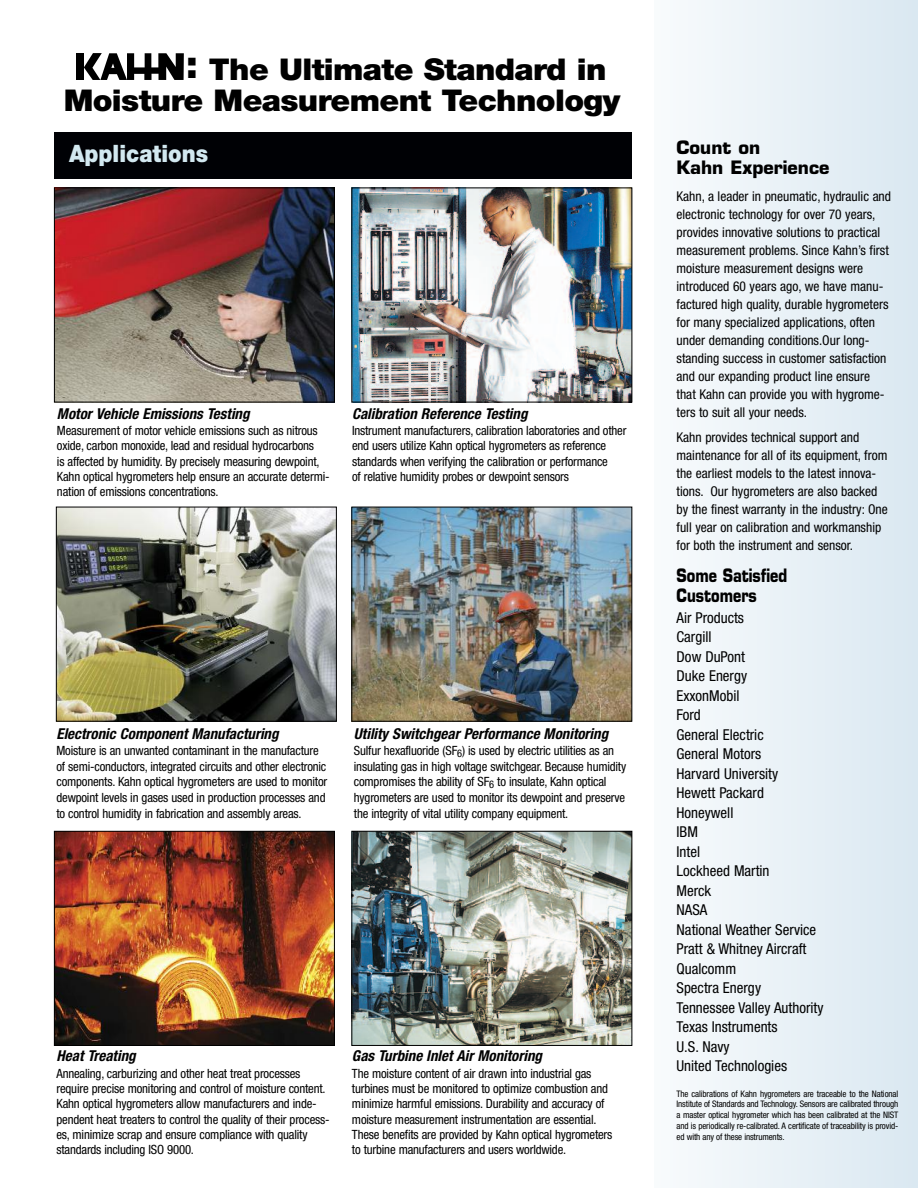
<style>
.page{position:relative;width:918px;height:1188px;background:#fff}
.page>*{position:absolute;margin:0;border:0;box-sizing:border-box;transform-origin:0 0}
.t1{font:900 39px "Helvetica Neue";color:#000;scale:.9 1}
.t2{font:900 30px/31.5px "Helvetica Neue";letter-spacing:-.02em;color:#000;scale:1.05 1}
.t3{font:900 24px "Helvetica Neue";color:#d2e8f0;scale:.9 1}
.t4{font:700 18px/19.5px "Eurostile";color:#000;scale:.8 1}
.t5{font:700 18px/19.5px "Eurostile";color:#000}
.t6{font:condensed 15px/19.5px "Helvetica Neue";color:#000}
.t7{font:italic 700 condensed 15px "Helvetica Neue";color:#000}
.t8{font:condensed 13.5px/18px "Helvetica Neue";color:#000}
.t9{font:condensed 12.75px/15.3px "Helvetica Neue";letter-spacing:-.015em;color:#000}
.t10{font:condensed 9px/10.8px "Helvetica Neue";letter-spacing:-.015em;color:#000;text-align:justify}
</style>
<div class="page">
<div style="left:655px;top:0;width:263px;height:1188px;background:linear-gradient(to right,#f8fbfc,#dae8f1)"></div>
<div style="left:54px;top:132px;width:578px;height:46px;background:#000105"></div>
<img style="left:353px;top:509px;width:277px;height:211px">
<div style="left:351px;top:507px;width:281px;height:215px;border:1px solid #000"></div>
<img style="left:56px;top:189px;width:277px;height:211px">
<div style="left:54px;top:187px;width:281px;height:215px;border:1px solid #000"></div>
<img style="left:353px;top:190px;width:277px;height:210px">
<div style="left:351px;top:188px;width:281px;height:214px;border:1px solid #000"></div>
<img style="left:58px;top:509px;width:277px;height:211px">
<div style="left:56px;top:507px;width:281px;height:215px;border:1px solid #000"></div>
<img style="left:56px;top:833px;width:277px;height:211px">
<div style="left:54px;top:831px;width:281px;height:215px;border:1px solid #000"></div>
<img style="left:353px;top:833px;width:277px;height:211px">
<div style="left:351px;top:831px;width:281px;height:215px;border:1px solid #000"></div>
<div style="left:76px;top:53px;width:8px;height:27px;background:#000"></div>
<svg style="left:84px;top:53px;width:100px;height:27px"></svg>
<h2 class="t2" style="left:64px;top:56px;width:532px;text-indent:145px">The Ultimate Standard in<br>Moisture Measurement Technology</h2>
<h1 class="t1" style="left:186px;top:51px;width:15px">:</h1>
<h3 class="t3" style="left:69px;top:144px;width:156px">Applications</h3>
<h3 class="t5" style="left:677px;top:140px;width:154px">Count on<br>Kahn Experience</h3>
<p class="t8" style="left:677px;top:188px;width:216px">Kahn, a leader in pneumatic, hydraulic and electronic technology for over 70 years, provides innovative solutions to practical measurement problems. Since Kahn’s first moisture measurement designs were introduced 60 years ago, we have manu&shy;factured high quality, durable hygrometers for many specialized applications, often under demanding conditions.Our long&shy;standing success in customer satisfaction and our expanding product line ensure that Kahn can provide you with hygrome&shy;ters to suit all your needs.</p>
<p class="t8" style="left:677px;top:430px;width:213px">Kahn provides technical support and maintenance for all of its equipment, from the earliest models to the latest innova&shy;tions. Our hygrometers are also backed by the finest warranty in the industry: One full year on calibration and workmanship for both the instrument and sensor.</p>
<p class="t7" style="left:352px;top:408px;width:177px">Calibration Reference Testing</p>
<p class="t9" style="left:352px;top:424px;width:276px">Instrument manufacturers, calibration laboratories and other end users utilize Kahn optical hygrometers as reference standards when verifying the calibration or performance<br>of relative humidity probes or dewpoint sensors</p>
<p class="t7" style="left:57px;top:408px;width:194px">Motor Vehicle Emissions Testing</p>
<p class="t9" style="left:57px;top:424px;width:274px">Measurement of motor vehicle emissions such as nitrous oxide, carbon monoxide, lead and residual hydrocarbons<br>is affected by humidity. By precisely measuring dewpoint, Kahn optical hygrometers help ensure an accurate determi&shy;nation of emissions concentrations.</p>
<p class="t7" style="left:56px;top:728px;width:224px">Electronic Component Manufacturing</p>
<p class="t9" style="left:56px;top:744px;width:272px;line-height:15.8px">Moisture is an unwanted contaminant in the manufacture of semi-conductors, integrated circuits and other electronic components. Kahn optical hygrometers are used to monitor dewpoint levels in gases used in production processes and to control humidity in fabrication and assembly areas.</p>
<p class="t7" style="left:354px;top:728px;width:256px">Utility Switchgear Performance Monitoring</p>
<p class="t9" style="left:354px;top:744px;width:274px;line-height:15.8px">Sulfur hexafluoride (SF<sub>6</sub>) is used by electric utilities as an insulating gas in high voltage switchgear. Because humidity compromises the ability of SF<sub>6</sub> to insulate, Kahn optical hygrometers are used to monitor its dewpoint and preserve the integrity of vital utility company equipment.</p>
<p class="t7" style="left:57px;top:1051px;width:81px">Heat Treating</p>
<p class="t9" style="left:57px;top:1067px;width:275px">Annealing, carburizing and other heat treat processes require precise monitoring and control of moisture content.<br>Kahn optical hygrometers allow manufacturers and inde&shy;pendent heat treaters to control the quality of their process&shy;es, minimize scrap and ensure compliance with quality standards including ISO 9000.</p>
<p class="t7" style="left:352px;top:1051px;width:192px">Gas Turbine Inlet Air Monitoring</p>
<p class="t9" style="left:352px;top:1067px;width:262px">The moisture content of air drawn into industrial gas turbines must be monitored to optimize combustion and minimize harmful emissions. Durability and accuracy of moisture measurement instrumentation are essential.<br>These benefits are provided by Kahn optical hygrometers to turbine manufacturers and users worldwide.</p>
<h3 class="t4" style="left:677px;top:568px;width:140px">Some Satisfied<br>Customers</h3>
<p class="t6" style="left:677px;top:609px;width:148px">Air Products<br>Cargill<br>Dow DuPont<br>Duke Energy<br>ExxonMobil<br>Ford<br>General Electric<br>General Motors<br>Harvard University<br>Hewett Packard<br>Honeywell<br>IBM<br>Intel<br>Lockheed Martin<br>Merck<br>NASA<br>National Weather Service<br>Pratt &amp; Whitney Aircraft<br>Qualcomm<br>Spectra Energy<br>Tennessee Valley Authority<br>Texas Instruments<br>U.S. Navy<br>United Technologies</p>
<p class="t10" style="left:677px;top:1089px;width:223px">The calibrations of Kahn hygrometers are traceable to the National Institute of Standards and Technology. Sensors are calibrated through a master optical hygrometer which has been calibrated at the NIST and is periodically re-calibrated. A certificate of traceability is provid&shy;ed with any of these instruments.</p>
</div>
